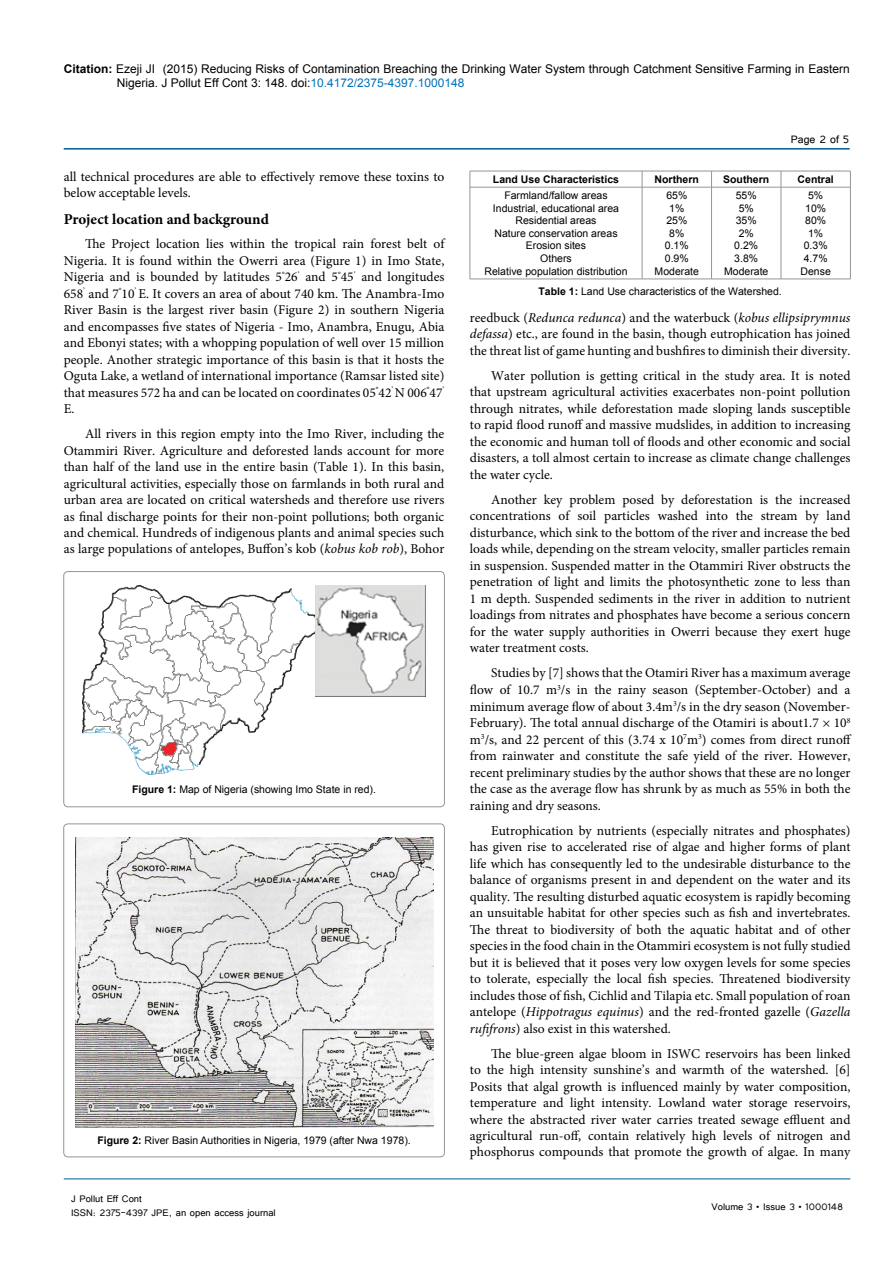
<style>
.page{position:relative;width:893px;height:1263px;background:#fff}
.page>*{position:absolute;margin:0;border:0;box-sizing:border-box;transform-origin:0 0}
.t1{font:700 15px "Minion Pro";color:#000}
.t2{font:13.5px/16.5px "Minion Pro";color:#000;text-align:justify}
.t3{font:13.5px "Tunga";color:#000}
.t4{font:12px/14.4px "Arial";color:#000}
.t5{font:12px/14.4px "Tunga";color:#000}
.t6{font:10.5px/12.6px "Arial";color:#000;text-align:center}
.t7{font:700 10.5px "Arial";color:#000}
.s1{font-weight:700}
.s2{color:#0072bc}
.s3{font-style:italic}
</style>
<div class="page">
<hr style="left:64px;top:148px;width:786px;height:2px;background:#005a96">
<hr style="left:64px;top:1179px;width:786px;height:1px;background:#005a96">
<img style="left:83px;top:585px;width:235px;height:189px">
<img style="left:315px;top:586px;width:110px;height:111px">
<div style="left:64px;top:571px;width:380px;height:236px;border:1px solid #939598;border-radius:4px"></div>
<img style="left:75px;top:837px;width:358px;height:290px">
<div style="left:64px;top:824px;width:380px;height:333px;border:1px solid #939598;border-radius:4px"></div>
<hr style="left:470px;top:171px;width:172px;height:1px;background:#939598">
<svg style="left:470px;top:171px;width:1px;height:16px"></svg>
<hr style="left:642px;top:171px;width:69px;height:1px;background:#939598">
<svg style="left:642px;top:171px;width:1px;height:16px"></svg>
<hr style="left:711px;top:171px;width:70px;height:1px;background:#939598">
<svg style="left:711px;top:172px;width:1px;height:15px"></svg>
<hr style="left:781px;top:171px;width:69px;height:1px;background:#939598">
<svg style="left:781px;top:171px;width:1px;height:16px"></svg>
<svg style="left:850px;top:171px;width:1px;height:16px"></svg>
<hr style="left:470px;top:187px;width:172px;height:1px;background:#939598">
<hr style="left:470px;top:187px;width:1px;height:92px;background:#939598">
<hr style="left:642px;top:187px;width:69px;height:1px;background:#939598">
<hr style="left:642px;top:187px;width:1px;height:92px;background:#939598">
<hr style="left:711px;top:187px;width:70px;height:1px;background:#939598">
<hr style="left:711px;top:187px;width:1px;height:92px;background:#939598">
<hr style="left:781px;top:187px;width:69px;height:1px;background:#939598">
<hr style="left:781px;top:187px;width:1px;height:92px;background:#939598">
<hr style="left:850px;top:187px;width:1px;height:92px;background:#939598">
<hr style="left:470px;top:279px;width:172px;height:1px;background:#939598">
<hr style="left:642px;top:279px;width:69px;height:1px;background:#939598">
<hr style="left:711px;top:279px;width:70px;height:1px;background:#939598">
<hr style="left:781px;top:279px;width:69px;height:1px;background:#939598">
<p class="t4" style="left:117px;top:61px;width:734px;text-indent:-53px"><span class="s1">Citation:</span> Ezeji JI (2015) Reducing Risks of Contamination Breaching the Drinking Water System through Catchment Sensitive Farming in Eastern<br>Nigeria. J Pollut Eff Cont 3: 148. doi:<span class="s2">10.4172/2375-4397.1000148</span></p>
<p class="t2" style="left:64px;top:168px;width:382px">all technical procedures are able to effectively remove these toxins to below acceptable levels.</p>
<p class="t1" style="left:64px;top:208px;width:207px">Project location and background</p>
<p class="t2" style="left:64px;top:236px;width:382px;text-indent:21px">The Project location lies within the tropical rain forest belt of Nigeria. It is found within the Owerri area (Figure 1) in Imo State, Nigeria and is bounded by latitudes 5<sup>°</sup>26<sup>’</sup> and 5<sup>°</sup>45<sup>’</sup> and longitudes 658<sup>’</sup> and 7<sup>°</sup>10<sup>’</sup> E. It covers an area of about 740 km. The Anambra-Imo River Basin is the largest river basin (Figure 2) in southern Nigeria and encompasses five states of Nigeria - Imo, Anambra, Enugu, Abia and Ebonyi states; with a whopping population of well over 15 million people. Another strategic importance of this basin is that it hosts the Oguta Lake, a wetland of international importance (Ramsar listed site) that measures 572 ha and can be located on coordinates 05<sup>°</sup>42<sup>’</sup> N 006<sup>°</sup>47<sup>’ </sup>E.</p>
<p class="t2" style="left:64px;top:426px;width:382px;text-indent:21px">All rivers in this region empty into the Imo River, including the Otammiri River. Agriculture and deforested lands account for more than half of the land use in the entire basin (Table 1). In this basin, agricultural activities, especially those on farmlands in both rural and urban area are located on critical watersheds and therefore use rivers as final discharge points for their non-point pollutions; both organic and chemical. Hundreds of indigenous plants and animal species such as large populations of antelopes, Buffon’s kob (<span class="s3">kobus kob rob</span>), Bohor</p>
<p class="t6" style="left:132px;top:783px;width:245px"><span class="s1">Figure 1:</span> Map of Nigeria (showing Imo State in red).</p>
<p class="t6" style="left:97px;top:1134px;width:315px"><span class="s1">Figure 2:</span> River Basin Authorities in Nigeria, 1979 (after Nwa 1978).</p>
<p class="t5" style="left:71px;top:1190px;width:206px">J Pollut Eff Cont<br>ISSN: 2375-4397 JPE, an open access journal</p>
<p class="t3" style="left:791px;top:131px;width:60px">Page 2 of 5</p>
<p class="t7" style="left:493px;top:172px;width:128px">Land Use Characteristics</p>
<p class="t7" style="left:655px;top:172px;width:46px">Northern</p>
<p class="t7" style="left:723px;top:172px;width:48px">Southern</p>
<p class="t7" style="left:798px;top:172px;width:38px">Central</p>
<p class="t6" style="left:484px;top:189px;width:144px">Farmland/fallow areas<br>Industrial, educational area<br>Residential areas<br>Nature conservation areas<br>Erosion sites<br>Others<br>Relative population distribution</p>
<p class="t6" style="left:655px;top:189px;width:46px">65%<br>1%<br>25%<br>8%<br>0.1%<br>0.9%<br>Moderate</p>
<p class="t6" style="left:724px;top:189px;width:46px">55%<br>5%<br>35%<br>2%<br>0.2%<br>3.8%<br>Moderate</p>
<p class="t6" style="left:800px;top:189px;width:32px">5%<br>10%<br>80%<br>1%<br>0.3%<br>4.7%<br>Dense</p>
<p class="t6" style="left:538px;top:285px;width:245px"><span class="s1">Table 1:</span> Land Use characteristics of the Watershed.</p>
<p class="t2" style="left:470px;top:309px;width:382px">reedbuck (<span class="s3">Redunca redunca</span>) and the waterbuck (<span class="s3">kobus ellipsiprymnus defassa</span>) etc., are found in the basin, though eutrophication has joined the threat list of game hunting and bushfires to diminish their diversity.</p>
<p class="t2" style="left:470px;top:367px;width:382px;text-indent:21px">Water pollution is getting critical in the study area. It is noted that upstream agricultural activities exacerbates non-point pollution through nitrates, while deforestation made sloping lands susceptible to rapid flood runoff and massive mudslides, in addition to increasing the economic and human toll of floods and other economic and social disasters, a toll almost certain to increase as climate change challenges the water cycle.</p>
<p class="t2" style="left:470px;top:491px;width:382px;text-indent:21px">Another key problem posed by deforestation is the increased concentrations of soil particles washed into the stream by land disturbance, which sink to the bottom of the river and increase the bed loads while, depending on the stream velocity, smaller particles remain in suspension. Suspended matter in the Otammiri River obstructs the penetration of light and limits the photosynthetic zone to less than 1 m depth. Suspended sediments in the river in addition to nutrient loadings from nitrates and phosphates have become a serious concern for the water supply authorities in Owerri because they exert huge water treatment costs.</p>
<p class="t2" style="left:470px;top:665px;width:383px;text-indent:21px">Studies by [7] shows that the Otamiri River has a maximum average flow of 10.7 m<sup>3</sup>/s in the rainy season (September-October) and a minimum average flow of about 3.4m<sup>3</sup>/s in the dry season (November-February). The total annual discharge of the Otamiri is about1.7 × 10<sup>8 </sup>m<sup>3</sup>/s, and 22 percent of this (3.74 x 10<sup>7</sup>m<sup>3</sup>) comes from direct runoff from rainwater and constitute the safe yield of the river. However, recent preliminary studies by the author shows that these are no longer the case as the average flow has shrunk by as much as 55% in both the raining and dry seasons.</p>
<p class="t2" style="left:470px;top:822px;width:382px;text-indent:21px">Eutrophication by nutrients (especially nitrates and phosphates) has given rise to accelerated rise of algae and higher forms of plant life which has consequently led to the undesirable disturbance to the balance of organisms present in and dependent on the water and its quality. The resulting disturbed aquatic ecosystem is rapidly becoming an unsuitable habitat for other species such as fish and invertebrates.<br>The threat to biodiversity of both the aquatic habitat and of other species in the food chain in the Otammiri ecosystem is not fully studied but it is believed that it poses very low oxygen levels for some species to tolerate, especially the local fish species. Threatened biodiversity includes those of fish, Cichlid and Tilapia etc. Small population of roan antelope (<span class="s3">Hippotragus equinus</span>) and the red-fronted gazelle (<span class="s3">Gazella rufifrons</span>) also exist in this watershed.</p>
<p class="t2" style="left:470px;top:1045px;width:382px;text-indent:21px">The blue-green algae bloom in ISWC reservoirs has been linked to the high intensity sunshine’s and warmth of the watershed. [6] Posits that algal growth is influenced mainly by water composition, temperature and light intensity. Lowland water storage reservoirs, where the abstracted river water carries treated sewage effluent and agricultural run-off, contain relatively high levels of nitrogen and phosphorus compounds that promote the growth of algae. In many</p>
<p class="t5" style="left:711px;top:1199px;width:133px">Volume 3 • Issue 3 • 1000148</p>
</div>
